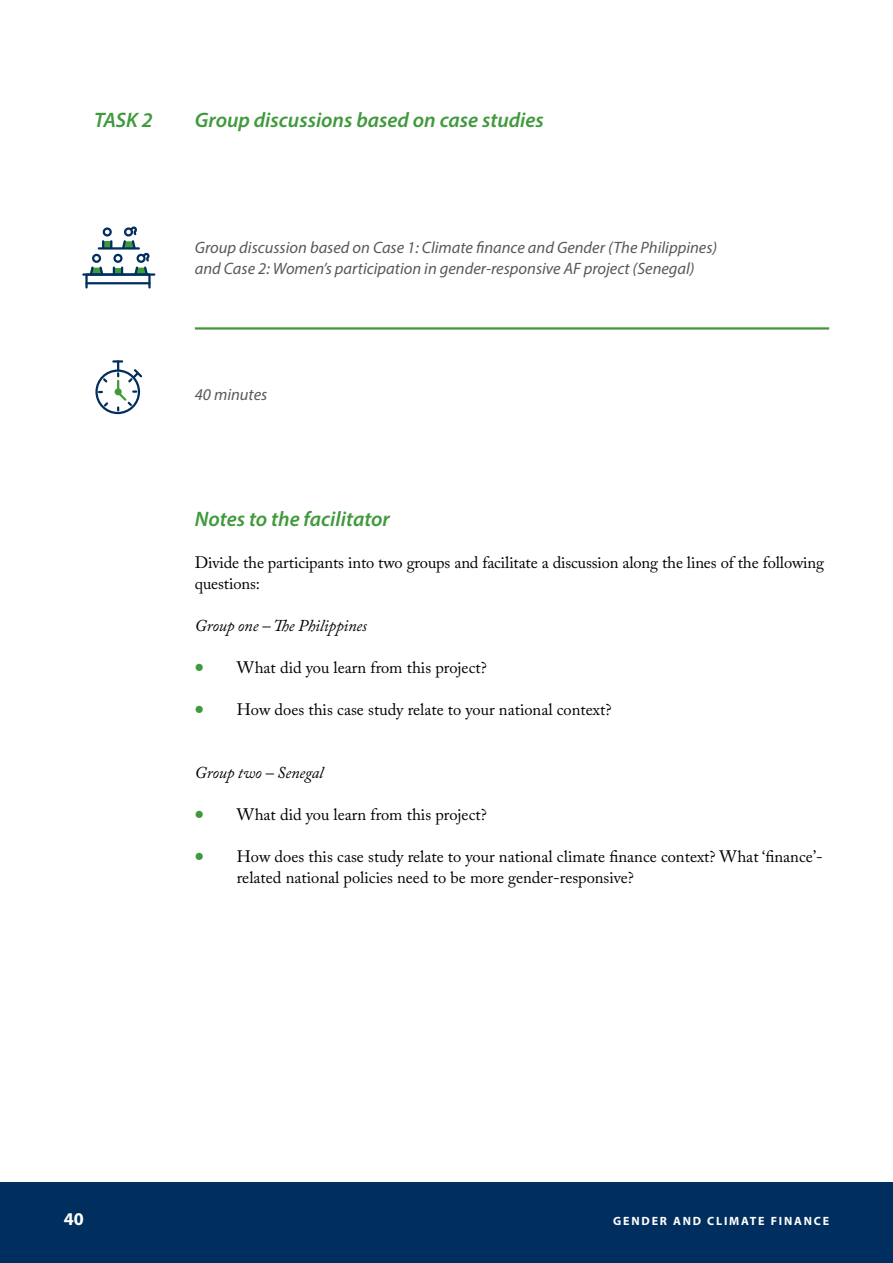
<style>
.page{position:relative;width:893px;height:1263px;background:#fff}
.page>*{position:absolute;margin:0;border:0;box-sizing:border-box;transform-origin:0 0}
.t1{font:italic 600 21px "Myriad Pro";color:#409a3c}
.t2{font:700 18px "Myriad Pro";color:#fff}
.t3{font:16.5px/21px "Adobe Caslon Pro";color:#000}
.t4{font:italic 16.5px/21px "Myriad Pro";color:#58595b}
.t5{font:italic 16.5px "Adobe Caslon Pro";letter-spacing:-.01em;color:#000}
.t6{font:700 12px "Myriad Pro";letter-spacing:.15em;color:#fff}
.s1{color:#409a3c}
</style>
<div class="page">
<div style="left:0;top:1182px;width:893px;height:81px;background:#002e5e"></div>
<hr style="left:195px;top:327px;width:634px;height:3px;background:#409a3c">
<div style="left:95px;top:369px;width:45px;height:45px;border:2px solid #002e5e;border-radius:50%"></div>
<svg style="left:99px;top:360px;width:44px;height:50px"></svg>
<svg style="left:90px;top:226px;width:60px;height:47px"></svg>
<hr style="left:83px;top:273px;width:71px;height:3px;background:#002e5e">
<hr style="left:87px;top:282px;width:62px;height:2px;background:#002e5e">
<p class="t1" style="left:94px;top:106px;width:60px">TASK 2</p>
<p class="t1" style="left:195px;top:106px;width:350px">Group discussions based on case studies</p>
<p class="t4" style="left:195px;top:236px;width:524px">Group discussion based on Case 1: Climate finance and Gender (The Philippines) and Case 2: Women’s participation in gender-responsive AF project (Senegal)</p>
<p class="t4" style="left:195px;top:383px;width:74px">40 minutes</p>
<p class="t1" style="left:195px;top:505px;width:197px">Notes to the facilitator</p>
<p class="t3" style="left:195px;top:551px;width:631px">Divide the participants into two groups and facilitate a discussion along the lines of the following questions:</p>
<p class="t5" style="left:195px;top:615px;width:174px">Group one – The Philippines</p>
<p class="t3" style="left:195px;top:656px;width:293px"><span class="s1">●</span> What did you learn from this project?</p>
<p class="t3" style="left:195px;top:698px;width:418px"><span class="s1">●</span> How does this case study relate to your national context?</p>
<p class="t5" style="left:195px;top:762px;width:130px">Group two – Senegal</p>
<p class="t3" style="left:195px;top:803px;width:293px"><span class="s1">●</span> What did you learn from this project?</p>
<p class="t3" style="left:237px;top:845px;width:587px;text-indent:-42px"><span class="s1">●</span> How does this case study relate to your national climate finance context? What ‘finance’- related national policies need to be more gender-responsive?</p>
<p class="t2" style="left:64px;top:1207px;width:21px">40</p>
<p class="t6" style="left:613px;top:1213px;width:217px">GENDER AND CLIMATE FINANCE</p>
</div>
